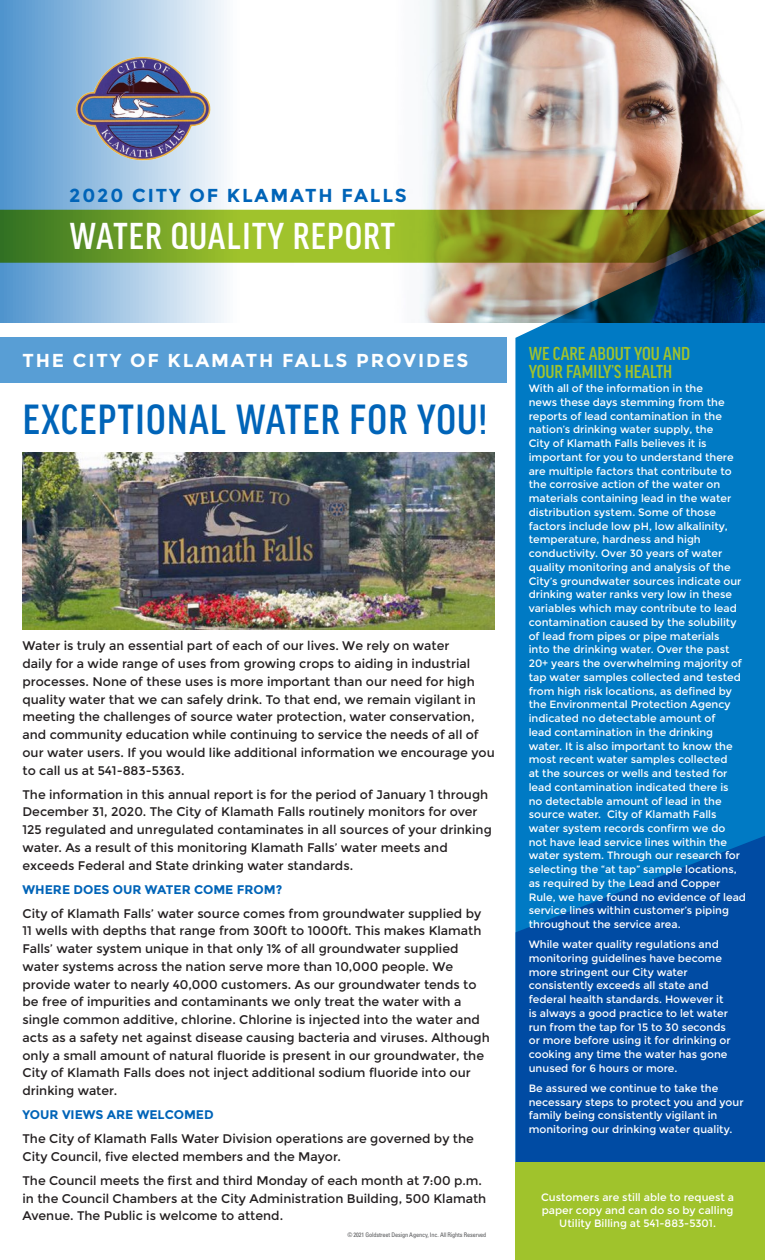
<style>
.page{position:relative;width:765px;height:1260px;background:#fff}
.page>*{position:absolute;margin:0;border:0;box-sizing:border-box;transform-origin:0 0}
.t1{font:500 condensed 45px "Good Headline Pro";letter-spacing:.03em;color:#0064b8}
.t2{font:500 condensed 40px "Good Headline Pro";letter-spacing:.03em;color:#fff}
.t3{font:500 condensed 20px/18.8px "Good Headline Pro";color:#a0c32c}
.t4{font:700 18.75px "Montserrat";letter-spacing:.1em;color:#fff}
.t5{font:700 18.75px "Montserrat";letter-spacing:.1em;color:#0064b8}
.t6{font:12.5px/17.8px "Montserrat";color:#231f20}
.t7{font:700 12.5px "Montserrat";color:#0064b8}
.t8{font:10.62px/13.8px "Montserrat";color:#fff}
.t9{font:condensed 6.25px "Univers LT Std";letter-spacing:-.02em;color:#57585a}
</style>
<div class="page">
<img style="left:696px;top:15px;width:69px;height:195px">
<img style="left:0;top:0;width:696px;height:322px">
<svg style="left:515px;top:263px;width:250px;height:565px;background:#0976b9"></svg>
<svg style="left:0;top:210px;width:765px;height:53px;background:#758d23"></svg>
<div style="left:0;top:338px;width:507px;height:45px;background:#589ed5"></div>
<svg style="left:515px;top:828px;width:250px;height:335px;background:#0356a9"></svg>
<img style="left:22px;top:452px;width:473px;height:178px">
<div style="left:515px;top:1163px;width:250px;height:97px;background:#a0c32c"></div>
<img style="left:73px;top:52px;width:140px;height:112px">
<h3 class="t5" style="left:69px;top:185px;width:339px">2020 CITY OF KLAMATH FALLS</h3>
<h2 class="t2" style="left:69px;top:215px;width:327px">WATER QUALITY REPORT</h2>
<h3 class="t4" style="left:22px;top:350px;width:447px">THE CITY OF KLAMATH FALLS PROVIDES</h3>
<h1 class="t1" style="left:23px;top:396px;width:466px">EXCEPTIONAL WATER FOR YOU!</h1>
<p class="t6" style="left:22px;top:637px;width:474px">Water is truly an essential part of each of our lives. We rely on water<br>daily for a wide range of uses from growing crops to aiding in industrial processes. None of these uses is more important than our need for high quality water that we can safely drink. To that end, we remain vigilant in meeting the challenges of source water protection, water conservation, and community education while continuing to service the needs of all of our water users. If you would like additional information we encourage you to call us at 541-883-5363.</p>
<p class="t6" style="left:22px;top:785px;width:471px">The information in this annual report is for the period of January 1 through December 31, 2020. The City of Klamath Falls routinely monitors for over 125 regulated and unregulated contaminates in all sources of your drinking water. As a result of this monitoring Klamath Falls’ water meets and exceeds Federal and State drinking water standards.</p>
<p class="t7" style="left:22px;top:882px;width:261px">WHERE DOES OUR WATER COME FROM?</p>
<p class="t6" style="left:22px;top:904px;width:469px">City of Klamath Falls’ water source comes from groundwater supplied by 11 wells with depths that range from 300ft to 1000ft. This makes Klamath Falls’ water system unique in that only 1% of all groundwater supplied water systems across the nation serve more than 10,000 people. We provide water to nearly 40,000 customers. As our groundwater tends to be free of impurities and contaminants we only treat the water with a single common additive, chlorine. Chlorine is injected into the water and acts as a safety net against disease causing bacteria and viruses. Although only a small amount of natural fluoride is present in our groundwater, the City of Klamath Falls does not inject additional sodium fluoride into our drinking water.</p>
<p class="t7" style="left:22px;top:1107px;width:193px">YOUR VIEWS ARE WELCOMED</p>
<p class="t6" style="left:22px;top:1130px;width:453px">The City of Klamath Falls Water Division operations are governed by the<br>City Council, five elected members and the Mayor.</p>
<p class="t6" style="left:22px;top:1172px;width:465px">The Council meets the first and third Monday of each month at 7:00 p.m. in the Council Chambers at the City Administration Building, 500 Klamath<br>Avenue. The Public is welcome to attend.</p>
<p class="t9" style="left:347px;top:1231px;width:141px">© 2021 Goldstreet Design Agency, Inc. All Rights Reserved</p>
<h3 class="t3" style="left:529px;top:344px;width:163px">WE CARE ABOUT YOU AND<br>YOUR FAMILY’S HEALTH</h3>
<p class="t8" style="left:529px;top:382px;width:219px">With all of the information in the<br>news these days stemming from the reports of lead contamination in the nation’s drinking water supply, the<br>City of Klamath Falls believes it is important for you to understand there are multiple factors that contribute to the corrosive action of the water on materials containing lead in the water distribution system. Some of those factors include low pH, low alkalinity, temperature, hardness and high conductivity. Over 30 years of water quality monitoring and analysis of the City’s groundwater sources indicate our drinking water ranks very low in these variables which may contribute to lead contamination caused by the solubility of lead from pipes or pipe materials<br>into the drinking water. Over the past 20+ years the overwhelming majority of tap water samples collected and tested from high risk locations, as defined by the Environmental Protection Agency indicated no detectable amount of<br>lead contamination in the drinking water. It is also important to know the most recent water samples collected<br>at the sources or wells and tested for lead contamination indicated there is<br>no detectable amount of lead in the source water. City of Klamath Falls water system records confirm we do not have lead service lines within the water system. Through our research for selecting the “at tap” sample locations, as required by the Lead and Copper Rule, we have found no evidence of lead service lines within customer’s piping throughout the service area.</p>
<p class="t8" style="left:529px;top:938px;width:203px">While water quality regulations and monitoring guidelines have become more stringent our City water consistently exceeds all state and federal health standards. However it is always a good practice to let water run from the tap for 15 to 30 seconds or more before using it for drinking or cooking any time the water has gone unused for 6 hours or more.</p>
<p class="t8" style="left:529px;top:1081px;width:216px">Be assured we continue to take the necessary steps to protect you and your family being consistently vigilant in monitoring our drinking water quality.</p>
<p class="t8" style="left:541px;top:1190px;width:194px;line-height:13.1px;text-align:center">Customers are still able to request a paper copy and can do so by calling<br>Utility Billing at 541-883-5301.</p>
</div>
